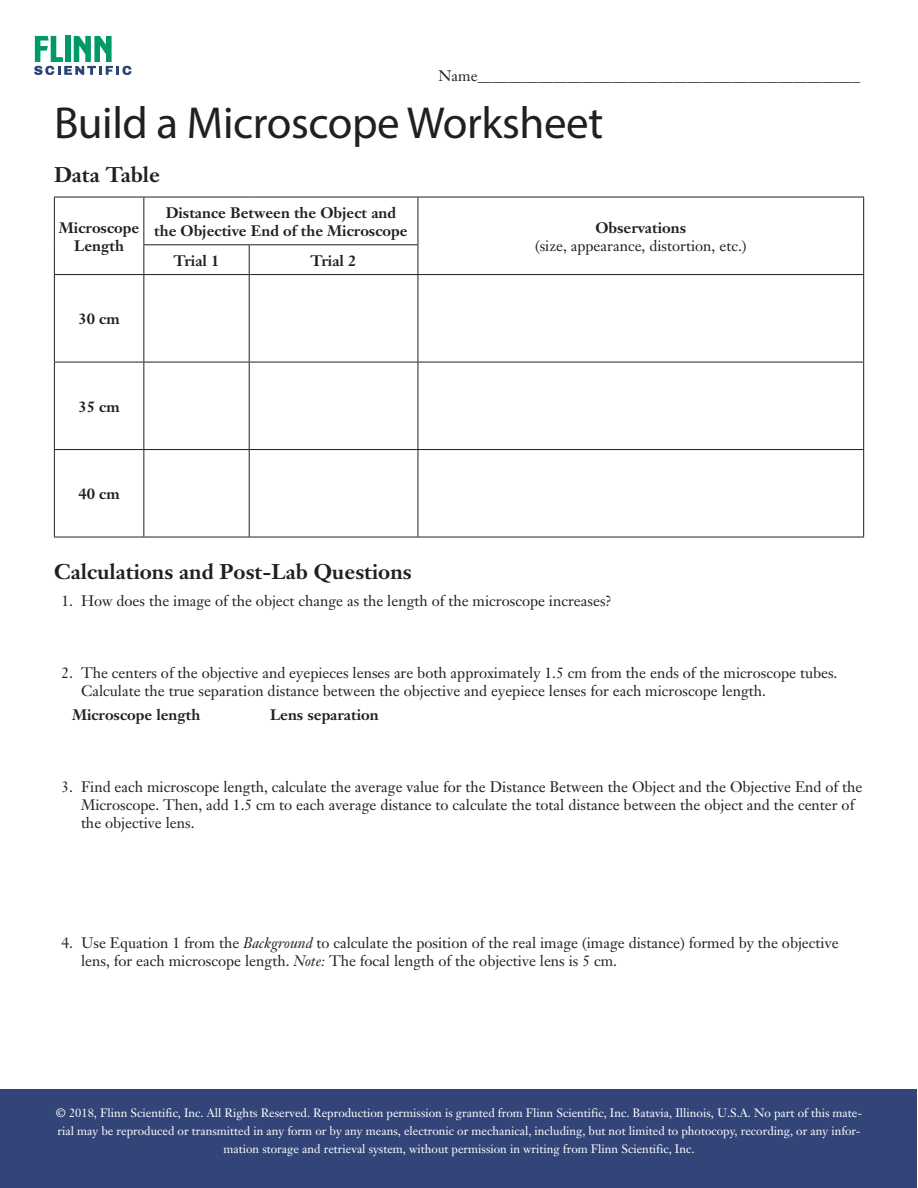
<style>
.page{position:relative;width:918px;height:1188px;background:#fff}
.page>*{position:absolute;margin:0;border:0;box-sizing:border-box;transform-origin:0 0}
.Headline{font:45px "Myriad Pro";letter-spacing:-.01em;color:#231f20}
.Sidehead{font:700 21px "Janson Text";color:#231f20}
.d_body{font:15px/18px "Janson Text";color:#231f20}
.Body{font:700 15px/18px "Janson Text";color:#231f20;text-align:center}
.Body-2{font:15px "Janson Text";color:#231f20}
.d_body-2{font:700 15px "Janson Text";color:#231f20}
.t1{font:12px/18px "Janson Text";color:#fff;text-align:center}
.s1{font-style:italic}
</style>
<div class="page">
<div style="left:1px;top:1089px;width:916px;height:99px;background:#324478"></div>
<svg style="left:34px;top:36px;width:97px;height:39px"></svg>
<hr style="left:143px;top:197px;width:1px;height:47px;background:#231f20">
<hr style="left:418px;top:197px;width:1px;height:47px;background:#231f20">
<hr style="left:143px;top:244px;width:106px;height:1px;background:#231f20">
<svg style="left:143px;top:245px;width:1px;height:29px"></svg>
<hr style="left:249px;top:244px;width:169px;height:1px;background:#231f20">
<svg style="left:249px;top:245px;width:1px;height:29px"></svg>
<svg style="left:418px;top:245px;width:1px;height:29px"></svg>
<hr style="left:249px;top:274px;width:169px;height:1px;background:#231f20">
<hr style="left:418px;top:274px;width:446px;height:1px;background:#231f20">
<hr style="left:418px;top:275px;width:1px;height:87px;background:#231f20">
<hr style="left:249px;top:362px;width:169px;height:1px;background:#231f20">
<hr style="left:418px;top:362px;width:446px;height:1px;background:#231f20">
<hr style="left:418px;top:362px;width:1px;height:87px;background:#231f20">
<hr style="left:249px;top:449px;width:169px;height:1px;background:#231f20">
<hr style="left:418px;top:449px;width:446px;height:1px;background:#231f20">
<hr style="left:418px;top:450px;width:1px;height:87px;background:#231f20">
<hr style="left:54px;top:197px;width:90px;height:1px;background:#231f20">
<hr style="left:144px;top:197px;width:105px;height:1px;background:#231f20">
<hr style="left:249px;top:197px;width:169px;height:1px;background:#231f20">
<hr style="left:418px;top:197px;width:446px;height:1px;background:#231f20">
<hr style="left:249px;top:537px;width:169px;height:1px;background:#231f20">
<hr style="left:418px;top:537px;width:446px;height:1px;background:#231f20">
<hr style="left:54px;top:197px;width:1px;height:48px;background:#231f20">
<svg style="left:54px;top:245px;width:1px;height:29px"></svg>
<hr style="left:863px;top:197px;width:1px;height:48px;background:#231f20">
<svg style="left:863px;top:245px;width:1px;height:29px"></svg>
<hr style="left:863px;top:275px;width:1px;height:87px;background:#231f20">
<hr style="left:863px;top:362px;width:1px;height:87px;background:#231f20">
<hr style="left:863px;top:450px;width:1px;height:87px;background:#231f20">
<hr style="left:144px;top:274px;width:105px;height:1px;background:#231f20">
<hr style="left:249px;top:275px;width:1px;height:87px;background:#231f20">
<hr style="left:249px;top:362px;width:1px;height:87px;background:#231f20">
<hr style="left:249px;top:450px;width:1px;height:87px;background:#231f20">
<hr style="left:144px;top:362px;width:105px;height:1px;background:#231f20">
<hr style="left:144px;top:449px;width:105px;height:1px;background:#231f20">
<hr style="left:144px;top:537px;width:105px;height:1px;background:#231f20">
<hr style="left:54px;top:274px;width:90px;height:1px;background:#231f20">
<hr style="left:54px;top:275px;width:1px;height:87px;background:#231f20">
<hr style="left:143px;top:275px;width:1px;height:87px;background:#231f20">
<hr style="left:54px;top:362px;width:90px;height:1px;background:#231f20">
<hr style="left:54px;top:362px;width:1px;height:87px;background:#231f20">
<hr style="left:143px;top:362px;width:1px;height:87px;background:#231f20">
<hr style="left:54px;top:449px;width:90px;height:1px;background:#231f20">
<hr style="left:54px;top:450px;width:1px;height:87px;background:#231f20">
<hr style="left:143px;top:450px;width:1px;height:87px;background:#231f20">
<hr style="left:54px;top:537px;width:90px;height:1px;background:#231f20">
<p class="d_body" style="left:439px;top:66px;width:423px">Name___________________________________________________</p>
<p class="Headline" style="left:54px;top:95px;width:551px">Build a Microscope Worksheet</p>
<p class="Sidehead" style="left:54px;top:161px;width:107px">Data Table</p>
<p class="Body" style="left:59px;top:218px;width:82px">Microscope<br>Length</p>
<p class="Body" style="left:154px;top:203px;width:255px">Distance Between the Object and the Objective End of the Microscope</p>
<p class="Body" style="left:174px;top:251px;width:47px">Trial 1</p>
<p class="Body" style="left:311px;top:251px;width:47px">Trial 2</p>
<p class="Body" style="left:78px;top:310px;width:43px">30 cm</p>
<p class="Body" style="left:78px;top:397px;width:43px">35 cm</p>
<p class="Body" style="left:78px;top:485px;width:43px">40 cm</p>
<p class="Body" style="left:596px;top:218px;width:92px">Observations</p>
<p class="Body-2" style="left:535px;top:236px;width:213px">(size, appearance, distortion, etc.)</p>
<p class="Sidehead" style="left:54px;top:559px;width:359px">Calculations and Post-Lab Questions</p>
<p class="d_body" style="left:62px;top:592px;width:552px">1. How does the image of the object change as the length of the microscope increases?</p>
<p class="d_body" style="left:81px;top:664px;width:758px;text-indent:-20px">2. The centers of the objective and eyepieces lenses are both approximately 1.5 cm from the ends of the microscope tubes.<br>Calculate the true separation distance between the objective and eyepiece lenses for each microscope length.</p>
<p class="d_body-2" style="left:72px;top:706px;width:130px">Microscope length</p>
<p class="d_body-2" style="left:270px;top:706px;width:110px">Lens separation</p>
<p class="d_body" style="left:81px;top:778px;width:783px;text-indent:-20px">3. Find each microscope length, calculate the average value for the Distance Between the Object and the Objective End of the<br>Microscope. Then, add 1.5 cm to each average distance to calculate the total distance between the object and the center of the objective lens.</p>
<p class="d_body" style="left:81px;top:934px;width:759px;text-indent:-20px">4. Use Equation 1 from the <span class="s1">Background</span> to calculate the position of the real image (image distance) formed by the objective lens, for each microscope length. <span class="s1">Note:</span> The focal length of the objective lens is 5 cm.</p>
<p class="t1" style="left:56px;top:1104px;width:808px">© 2018, Flinn Scientific, Inc. All Rights Reserved. Reproduction permission is granted from Flinn Scientific, Inc. Batavia, Illinois, U.S.A. No part of this mate&shy;rial may be reproduced or transmitted in any form or by any means, electronic or mechanical, including, but not limited to photocopy, recording, or any infor&shy;mation storage and retrieval system, without permission in writing from Flinn Scientific, Inc.</p>
</div>
